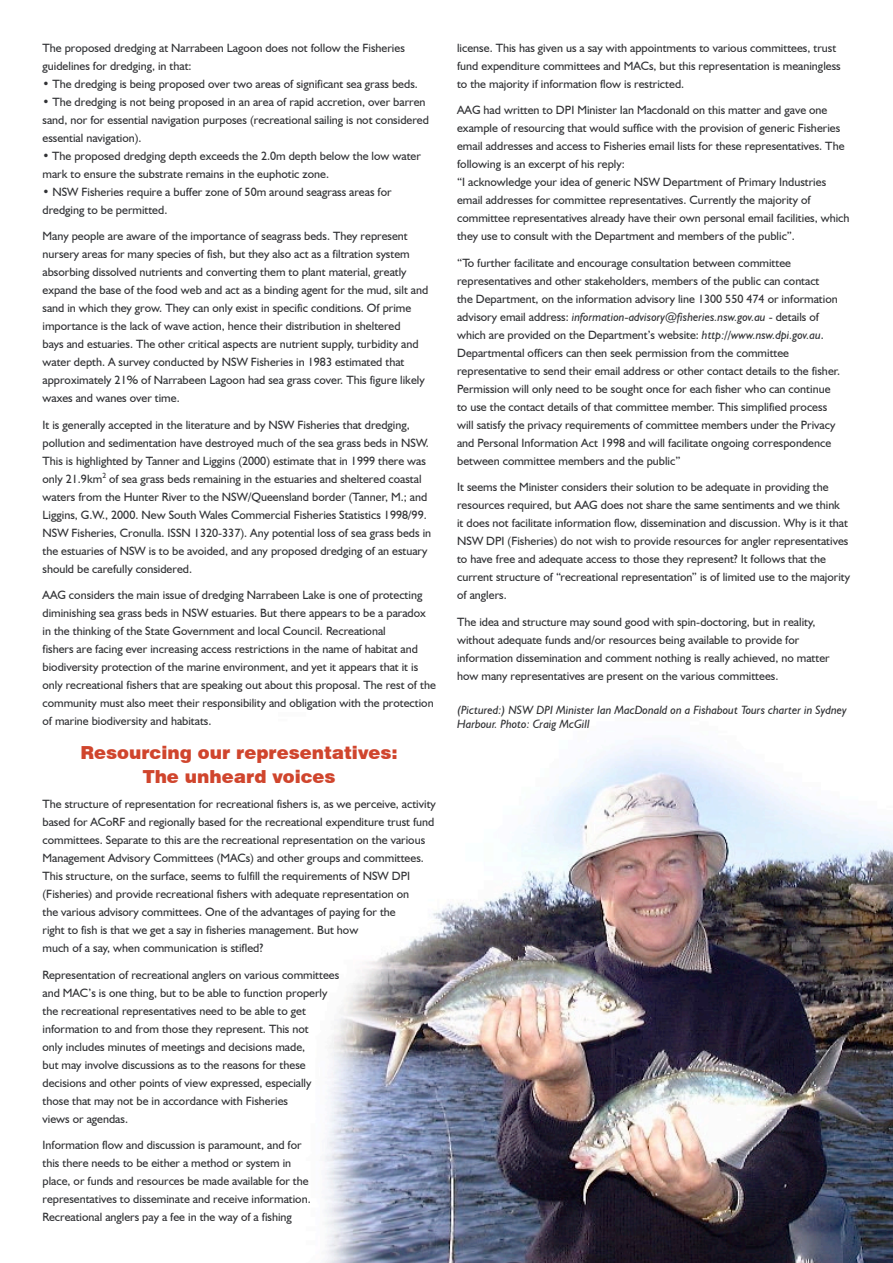
<style>
.page{position:relative;width:893px;height:1263px;background:#fff}
.page>*{position:absolute;margin:0;border:0;box-sizing:border-box;transform-origin:0 0}
.Body_Text{font:900 18px/24px "Swiss 721 BT";color:#d0452d;text-align:center}
.Body_Text-2{font:12px/18px "Humanist 521 BT";color:#313235}
.t1{font:italic 12px/14.4px "Humanist 521 BT";color:#313235}
.s1{font-style:italic}
</style>
<div class="page">
<img style="left:325px;top:743px;width:568px;height:520px">
<p class="Body_Text-2" style="left:43px;top:38px;width:364px">The proposed dredging at Narrabeen Lagoon does not follow the Fisheries guidelines for dredging, in that:</p>
<p class="Body_Text-2" style="left:43px;top:74px;width:377px">• The dredging is being proposed over two areas of significant sea grass beds.</p>
<p class="Body_Text-2" style="left:43px;top:92px;width:388px">• The dredging is not being proposed in an area of rapid accretion, over barren sand, nor for essential navigation purposes (recreational sailing is not considered essential navigation).</p>
<p class="Body_Text-2" style="left:43px;top:146px;width:380px">• The proposed dredging depth exceeds the 2.0m depth below the low water mark to ensure the substrate remains in the euphotic zone.</p>
<p class="Body_Text-2" style="left:43px;top:182px;width:351px">• NSW Fisheries require a buffer zone of 50m around seagrass areas for dredging to be permitted.</p>
<p class="Body_Text-2" style="left:43px;top:227px;width:387px">Many people are aware of the importance of seagrass beds. They represent nursery areas for many species of fish, but they also act as a filtration system absorbing dissolved nutrients and converting them to plant material, greatly expand the base of the food web and act as a binding agent for the mud, silt and sand in which they grow. They can only exist in specific conditions. Of prime importance is the lack of wave action, hence their distribution in sheltered<br>bays and estuaries. The other critical aspects are nutrient supply, turbidity and water depth. A survey conducted by NSW Fisheries in 1983 estimated that approximately 21% of Narrabeen Lagoon had sea grass cover. This figure likely waxes and wanes over time.</p>
<p class="Body_Text-2" style="left:43px;top:415px;width:390px">It is generally accepted in the literature and by NSW Fisheries that dredging, pollution and sedimentation have destroyed much of the sea grass beds in NSW.<br>This is highlighted by Tanner and Liggins (2000) estimate that in 1999 there was only 21.9km<sup>2</sup> of sea grass beds remaining in the estuaries and sheltered coastal waters from the Hunter River to the NSW/Queensland border (Tanner, M.; and Liggins, G.W., 2000. New South Wales Commercial Fisheries Statistics 1998/99.<br>NSW Fisheries, Cronulla. ISSN 1320-337). Any potential loss of sea grass beds in the estuaries of NSW is to be avoided, and any proposed dredging of an estuary should be carefully considered.</p>
<p class="Body_Text-2" style="left:43px;top:586px;width:395px">AAG considers the main issue of dredging Narrabeen Lake is one of protecting diminishing sea grass beds in NSW estuaries. But there appears to be a paradox in the thinking of the State Government and local Council. Recreational<br>fishers are facing ever increasing access restrictions in the name of habitat and biodiversity protection of the marine environment, and yet it appears that it is only recreational fishers that are speaking out about this proposal. The rest of the community must also meet their responsibility and obligation with the protection of marine biodiversity and habitats.</p>
<p class="Body_Text" style="left:81px;top:740px;width:319px">Resourcing our representatives:<br>The unheard voices</p>
<p class="Body_Text-2" style="left:43px;top:795px;width:395px">The structure of representation for recreational fishers is, as we perceive, activity based for ACoRF and regionally based for the recreational expenditure trust fund committees. Separate to this are the recreational representation on the various Management Advisory Committees (MACs) and other groups and committees.<br>This structure, on the surface, seems to fulfill the requirements of NSW DPI (Fisheries) and provide recreational fishers with adequate representation on<br>the various advisory committees. One of the advantages of paying for the<br>right to fish is that we get a say in fisheries management. But how<br>much of a say, when communication is stifled?</p>
<p class="Body_Text-2" style="left:43px;top:965px;width:298px">Representation of recreational anglers on various committees and MAC’s is one thing, but to be able to function properly the recreational representatives need to be able to get information to and from those they represent. This not<br>only includes minutes of meetings and decisions made,<br>but may involve discussions as to the reasons for these decisions and other points of view expressed, especially those that may not be in accordance with Fisheries<br>views or agendas.</p>
<p class="Body_Text-2" style="left:43px;top:1136px;width:270px">Information flow and discussion is paramount, and for this there needs to be either a method or system in place, or funds and resources be made available for the representatives to disseminate and receive information.<br>Recreational anglers pay a fee in the way of a fishing</p>
<p class="Body_Text-2" style="left:457px;top:38px;width:385px">license. This has given us a say with appointments to various committees, trust fund expenditure committees and MACs, but this representation is meaningless to the majority if information flow is restricted.</p>
<p class="Body_Text-2" style="left:457px;top:101px;width:394px">AAG had written to DPI Minister Ian Macdonald on this matter and gave one example of resourcing that would suffice with the provision of generic Fisheries email addresses and access to Fisheries email lists for these representatives. The following is an excerpt of his reply:<br>“I acknowledge your idea of generic NSW Department of Primary Industries email addresses for committee representatives. Currently the majority of committee representatives already have their own personal email facilities, which they use to consult with the Department and members of the public”.</p>
<p class="Body_Text-2" style="left:457px;top:253px;width:384px">“To further facilitate and encourage consultation between committee representatives and other stakeholders, members of the public can contact<br>the Department, on the information advisory line 1300 550 474 or information advisory email address: <span class="s1">information-advisory@fisheries.nsw.gov.au</span> - details of which are provided on the Department’s website: <span class="s1">http://www.nsw.dpi.gov.au</span>.<br>Departmental officers can then seek permission from the committee representative to send their email address or other contact details to the fisher.<br>Permission will only need to be sought once for each fisher who can continue to use the contact details of that committee member. This simplified process will satisfy the privacy requirements of committee members under the Privacy and Personal Information Act 1998 and will facilitate ongoing correspondence between committee members and the public”</p>
<p class="Body_Text-2" style="left:457px;top:478px;width:394px">It seems the Minister considers their solution to be adequate in providing the resources required, but AAG does not share the same sentiments and we think<br>it does not facilitate information flow, dissemination and discussion. Why is it that NSW DPI (Fisheries) do not wish to provide resources for angler representatives to have free and adequate access to those they represent? It follows that the current structure of “recreational representation” is of limited use to the majority of anglers.</p>
<p class="Body_Text-2" style="left:457px;top:612px;width:374px">The idea and structure may sound good with spin-doctoring, but in reality, without adequate funds and/or resources being available to provide for information dissemination and comment nothing is really achieved, no matter how many representatives are present on the various committees.</p>
<p class="t1" style="left:457px;top:702px;width:391px">(Pictured:) NSW DPI Minister Ian MacDonald on a Fishabout Tours charter in Sydney<br>Harbour. Photo: Craig McGill</p>
</div>
